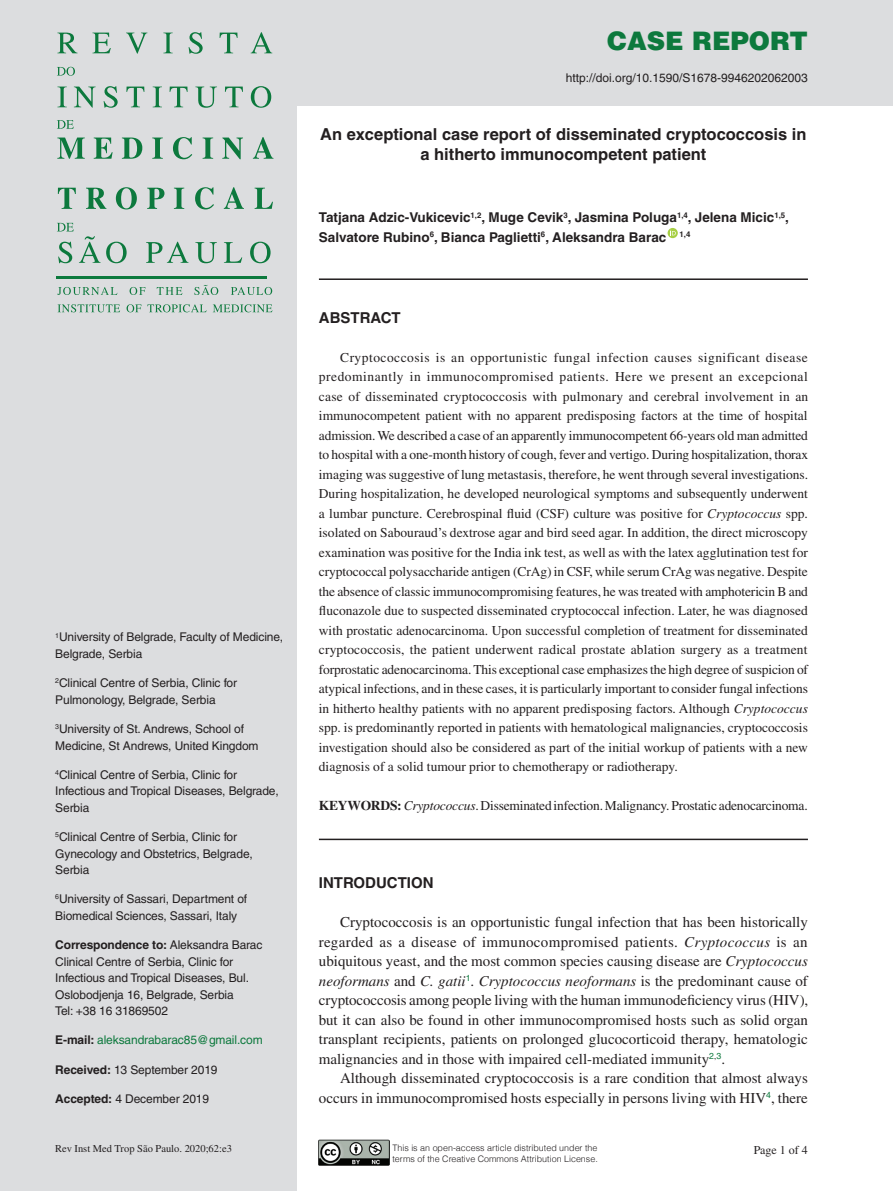
<style>
.page{position:relative;width:893px;height:1191px;background:#fff}
.page>*{position:absolute;margin:0;border:0;box-sizing:border-box;transform-origin:0 0}
.t1{font:900 25.5px "Helvetica";color:#0d793d}
.t2{font:700 16.5px/19.8px "Helvetica";color:#231f20;text-align:center}
.t3{font:15px/19.5px "Times";color:#231f20;text-align:justify}
.t4{font:700 15px "Helvetica";color:#231f20}
.t5{font:13.5px/19.5px "Times";letter-spacing:-.015em;color:#231f20;text-align:justify}
.t6{font:700 13.5px/19.5px "Helvetica";color:#231f20}
.t7{font:12px/16.5px "Helvetica";letter-spacing:-.01em;color:#231f20}
.t8{font:12px "Helvetica";letter-spacing:-.01em;color:#0d793d}
.t9{font:12px "Times";color:#231f20}
.t10{font:10.5px "Times";color:#231f20}
.t11{font:300 8.85px/10.6px "Helvetica";color:#231f20}
.s1{font-weight:700}
.s2{font-weight:700;color:#231f20}
.s3{font-style:italic}
</style>
<div class="page">
<div style="left:0;top:0;width:297px;height:1191px;background:#dcdddf"></div>
<div style="left:22px;top:0;width:871px;height:106px;background:#dcdddf"></div>
<svg style="left:57px;top:33px;width:21px;height:20px"></svg>
<svg style="left:92px;top:33px;width:19px;height:20px"></svg>
<svg style="left:126px;top:33px;width:21px;height:21px"></svg>
<svg style="left:163px;top:33px;width:10px;height:20px"></svg>
<svg style="left:189px;top:32px;width:14px;height:22px"></svg>
<svg style="left:220px;top:33px;width:18px;height:20px"></svg>
<svg style="left:251px;top:32px;width:21px;height:21px"></svg>
<svg style="left:57px;top:87px;width:10px;height:20px"></svg>
<svg style="left:74px;top:87px;width:22px;height:21px"></svg>
<svg style="left:104px;top:86px;width:14px;height:22px"></svg>
<svg style="left:126px;top:87px;width:18px;height:20px"></svg>
<svg style="left:153px;top:87px;width:9px;height:20px"></svg>
<svg style="left:170px;top:87px;width:18px;height:20px"></svg>
<svg style="left:195px;top:87px;width:22px;height:21px"></svg>
<svg style="left:225px;top:87px;width:18px;height:20px"></svg>
<svg style="left:251px;top:86px;width:20px;height:22px"></svg>
<svg style="left:57px;top:137px;width:28px;height:22px"></svg>
<svg style="left:94px;top:137px;width:19px;height:22px"></svg>
<svg style="left:122px;top:137px;width:20px;height:22px"></svg>
<svg style="left:152px;top:137px;width:11px;height:22px"></svg>
<svg style="left:173px;top:137px;width:19px;height:22px"></svg>
<svg style="left:203px;top:137px;width:10px;height:22px"></svg>
<svg style="left:222px;top:137px;width:21px;height:22px"></svg>
<svg style="left:253px;top:137px;width:20px;height:22px"></svg>
<svg style="left:58px;top:188px;width:18px;height:21px"></svg>
<svg style="left:86px;top:188px;width:20px;height:21px"></svg>
<svg style="left:116px;top:187px;width:21px;height:22px"></svg>
<svg style="left:147px;top:188px;width:17px;height:21px"></svg>
<svg style="left:174px;top:188px;width:10px;height:21px"></svg>
<svg style="left:195px;top:187px;width:19px;height:22px"></svg>
<svg style="left:224px;top:187px;width:20px;height:22px"></svg>
<svg style="left:255px;top:188px;width:18px;height:21px"></svg>
<svg style="left:146px;top:242px;width:43px;height:21px"></svg>
<svg style="left:195px;top:242px;width:22px;height:21px"></svg>
<svg style="left:224px;top:242px;width:18px;height:21px"></svg>
<svg style="left:250px;top:242px;width:21px;height:21px"></svg>
<svg style="left:57px;top:223px;width:70px;height:40px"></svg>
<svg style="left:57px;top:120px;width:17px;height:9px"></svg>
<svg style="left:57px;top:67px;width:18px;height:9px"></svg>
<svg style="left:57px;top:287px;width:60px;height:8px"></svg>
<svg style="left:130px;top:287px;width:15px;height:8px"></svg>
<svg style="left:157px;top:287px;width:25px;height:8px"></svg>
<svg style="left:194px;top:285px;width:24px;height:10px"></svg>
<svg style="left:231px;top:287px;width:41px;height:8px"></svg>
<svg style="left:58px;top:304px;width:62px;height:8px"></svg>
<svg style="left:127px;top:304px;width:14px;height:8px"></svg>
<svg style="left:147px;top:304px;width:60px;height:8px"></svg>
<svg style="left:213px;top:304px;width:59px;height:8px"></svg>
<hr style="left:56px;top:276px;width:210px;height:2px;background:#0c793d">
<img style="left:319px;top:1139px;width:70px;height:26px">
<hr style="left:319px;top:278px;width:489px;height:2px;background:#231f20">
<hr style="left:319px;top:838px;width:489px;height:2px;background:#231f20">
<svg style="left:668px;top:228px;width:10px;height:10px"></svg>
<svg style="left:670px;top:230px;width:6px;height:5px"></svg>
<h1 class="t1" style="left:607px;top:24px;width:202px">CASE REPORT</h1>
<p class="t7" style="left:566px;top:69px;width:244px">http://doi.org/10.1590/S1678-9946202062003</p>
<p class="t2" style="left:320px;top:124px;width:488px">An exceptional case report of disseminated cryptococcosis in a hitherto immunocompetent patient</p>
<p class="t7" style="left:55px;top:629px;width:229px"><sup>1</sup>University of Belgrade, Faculty of Medicine,<br>Belgrade, Serbia</p>
<p class="t7" style="left:55px;top:675px;width:183px"><sup>2</sup>Clinical Centre of Serbia, Clinic for<br>Pulmonology, Belgrade, Serbia</p>
<p class="t7" style="left:55px;top:720px;width:205px"><sup>3</sup>University of St. Andrews, School of<br>Medicine, St Andrews, United Kingdom</p>
<p class="t7" style="left:55px;top:766px;width:225px"><sup>4</sup>Clinical Centre of Serbia, Clinic for<br>Infectious and Tropical Diseases, Belgrade,<br>Serbia</p>
<p class="t7" style="left:55px;top:828px;width:199px"><sup>5</sup>Clinical Centre of Serbia, Clinic for<br>Gynecology and Obstetrics, Belgrade,<br>Serbia</p>
<p class="t7" style="left:55px;top:891px;width:194px"><sup>6</sup>University of Sassari, Department of<br>Biomedical Sciences, Sassari, Italy</p>
<p class="t7" style="left:55px;top:936px;width:209px"><span class="s1">Correspondence to:</span> Aleksandra Barac Clinical Centre of Serbia, Clinic for Infectious and Tropical Diseases, Bul.<br>Oslobodjenja 16, Belgrade, Serbia<br>Tel: +38 16 31869502</p>
<p class="t8" style="left:55px;top:1033px;width:209px"><span class="s2">E-mail:</span> aleksandrabarac85@gmail.com</p>
<p class="t7" style="left:55px;top:1061px;width:164px"><span class="s1">Received:</span> 13 September 2019</p>
<p class="t7" style="left:55px;top:1090px;width:155px"><span class="s1">Accepted:</span> 4 December 2019</p>
<p class="t6" style="left:319px;top:207px;width:472px">Tatjana Adzic-Vukicevic<sup>1,2</sup>, Muge Cevik<sup>3</sup>, Jasmina Poluga<sup>1,4</sup>, Jelena Micic<sup>1,5</sup>,<br>Salvatore Rubino<sup>6</sup>, Bianca Paglietti<sup>6</sup>, Aleksandra Barac <sup>1,4</sup></p>
<p class="t4" style="left:319px;top:308px;width:83px">ABSTRACT</p>
<p class="t5" style="left:319px;top:347px;width:491px;text-indent:21px">Cryptococcosis is an opportunistic fungal infection causes significant disease predominantly in immunocompromised patients. Here we present an excepcional case of disseminated cryptococcosis with pulmonary and cerebral involvement in an immunocompetent patient with no apparent predisposing factors at the time of hospital admission. We described a case of an apparently immunocompetent 66-years old man admitted to hospital with a one-month history of cough, fever and vertigo. During hospitalization, thorax imaging was suggestive of lung metastasis, therefore, he went through several investigations.<br>During hospitalization, he developed neurological symptoms and subsequently underwent a lumbar puncture. Cerebrospinal fluid (CSF) culture was positive for <span class="s3">Cryptococcus</span> spp. isolated on Sabouraud’s dextrose agar and bird seed agar. In addition, the direct microscopy examination was positive for the India ink test, as well as with the latex agglutination test for cryptococcal polysaccharide antigen (CrAg) in CSF, while serum CrAg was negative. Despite the absence of classic immunocompromising features, he was treated with amphotericin B and fluconazole due to suspected disseminated cryptococcal infection. Later, he was diagnosed with prostatic adenocarcinoma. Upon successful completion of treatment for disseminated cryptococcosis, the patient underwent radical prostate ablation surgery as a treatment forprostatic adenocarcinoma. This exceptional case emphasizes the high degree of suspicion of atypical infections, and in these cases, it is particularly important to consider fungal infections in hitherto healthy patients with no apparent predisposing factors. Although <span class="s3">Cryptococcus </span>spp. is predominantly reported in patients with hematological malignancies, cryptococcosis investigation should also be considered as part of the initial workup of patients with a new diagnosis of a solid tumour prior to chemotherapy or radiotherapy.</p>
<p class="t5" style="left:319px;top:796px;width:490px"><span class="s1">KEYWORDS:</span> <span class="s3">Cryptococcus</span>. Disseminated infection. Malignancy. Prostatic adenocarcinoma.</p>
<p class="t4" style="left:319px;top:874px;width:116px">INTRODUCTION</p>
<p class="t3" style="left:319px;top:912px;width:491px;text-indent:21px">Cryptococcosis is an opportunistic fungal infection that has been historically regarded as a disease of immunocompromised patients. <span class="s3">Cryptococcus</span> is an ubiquitous yeast, and the most common species causing disease are <span class="s3">Cryptococcus neoformans</span> and <span class="s3">C. gatii</span><sup>1</sup>. <span class="s3">Cryptococcus neoformans</span> is the predominant cause of cryptococcosis among people living with the human immunodeficiency virus (HIV), but it can also be found in other immunocompromised hosts such as solid organ transplant recipients, patients on prolonged glucocorticoid therapy, hematologic malignancies and in those with impaired cell-mediated immunity<sup>2</sup><sup>,</sup><sup>3</sup>.</p>
<p class="t3" style="left:319px;top:1068px;width:491px;text-align:right">Although disseminated cryptococcosis is a rare condition that almost always occurs in immunocompromised hosts especially in persons living with HIV<sup>4</sup>, there</p>
<p class="t11" style="left:392px;top:1142px;width:207px">This is an open-access article distributed under the terms of the Creative Commons Attribution License.</p>
<p class="t10" style="left:55px;top:1143px;width:178px">Rev Inst Med Trop São Paulo. 2020;62:e3</p>
<p class="t9" style="left:754px;top:1142px;width:56px">Page 1 of 4</p>
</div>
